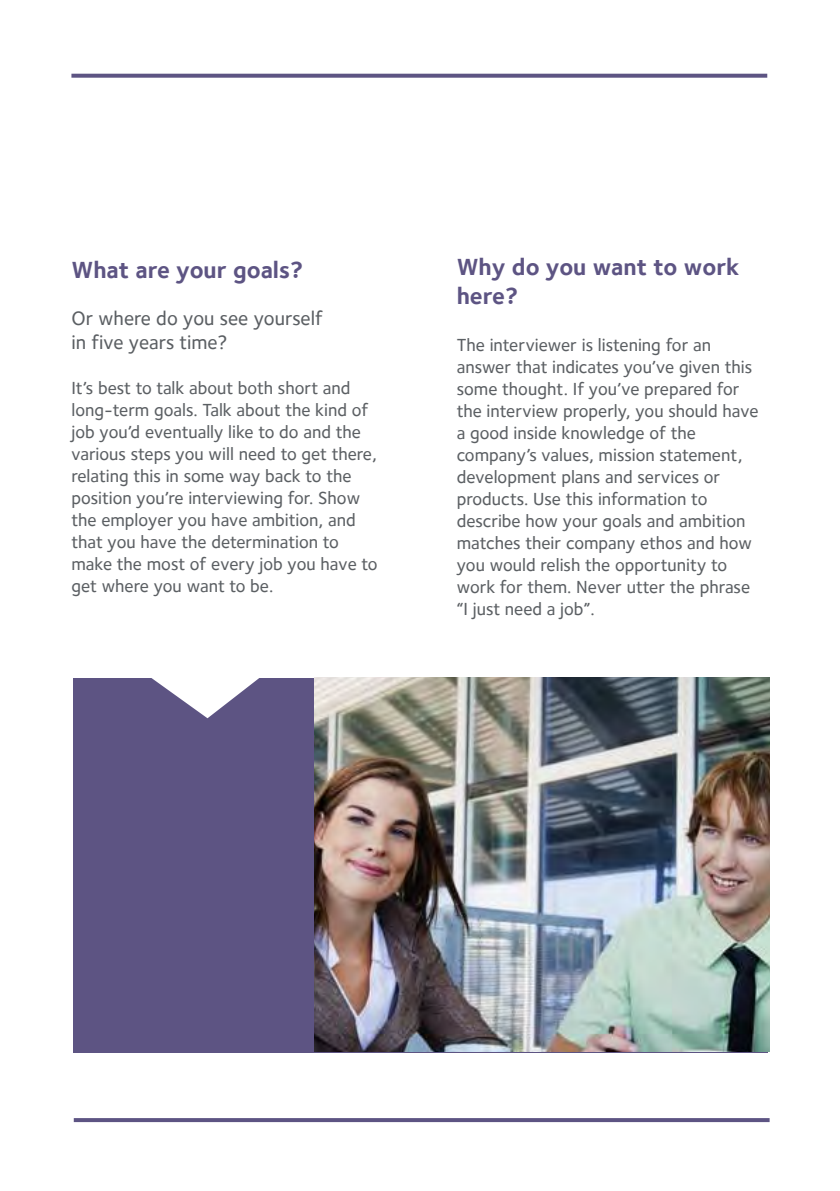
<style>
.page{position:relative;width:840px;height:1191px;background:#fff}
.page>*{position:absolute;margin:0;border:0;box-sizing:border-box;transform-origin:0 0}
.t1{font:700 24px/28.8px "Foundry Sterling";color:#5d5483}
.t2{font:500 20px/24px "Foundry Sterling";color:#5b5f63}
.t3{font:500 18px/22px "Foundry Sterling";color:#5b5f63}
</style>
<div class="page">
<div style="left:74px;top:678px;width:693px;height:374px;background:#5d5483"></div>
<svg style="left:151px;top:678px;width:108px;height:40px"></svg>
<img style="left:314px;top:677px;width:455px;height:375px">
<svg style="left:74px;top:1118px;width:695px;height:4px;background:#605886"></svg>
<svg style="left:71px;top:74px;width:695px;height:4px;background:#69618c"></svg>
<h1 class="t1" style="left:71px;top:255px;width:233px">What are your goals?</h1>
<p class="t2" style="left:71px;top:306px;width:253px">Or where do you see yourself in five years time?</p>
<p class="t3" style="left:71px;top:377px;width:307px">It’s best to talk about both short and long-term goals. Talk about the kind of job you’d eventually like to do and the various steps you will need to get there, relating this in some way back to the position you’re interviewing for. Show the employer you have ambition, and that you have the determination to make the most of every job you have to get where you want to be.</p>
<h1 class="t1" style="left:456px;top:252px;width:284px">Why do you want to work here?</h1>
<p class="t3" style="left:456px;top:333px;width:303px">The interviewer is listening for an answer that indicates you’ve given this some thought. If you’ve prepared for the interview properly, you should have a good inside knowledge of the company’s values, mission statement, development plans and services or products. Use this information to describe how your goals and ambition matches their company ethos and how you would relish the opportunity to work for them. Never utter the phrase “I just need a job”.</p>
</div>
